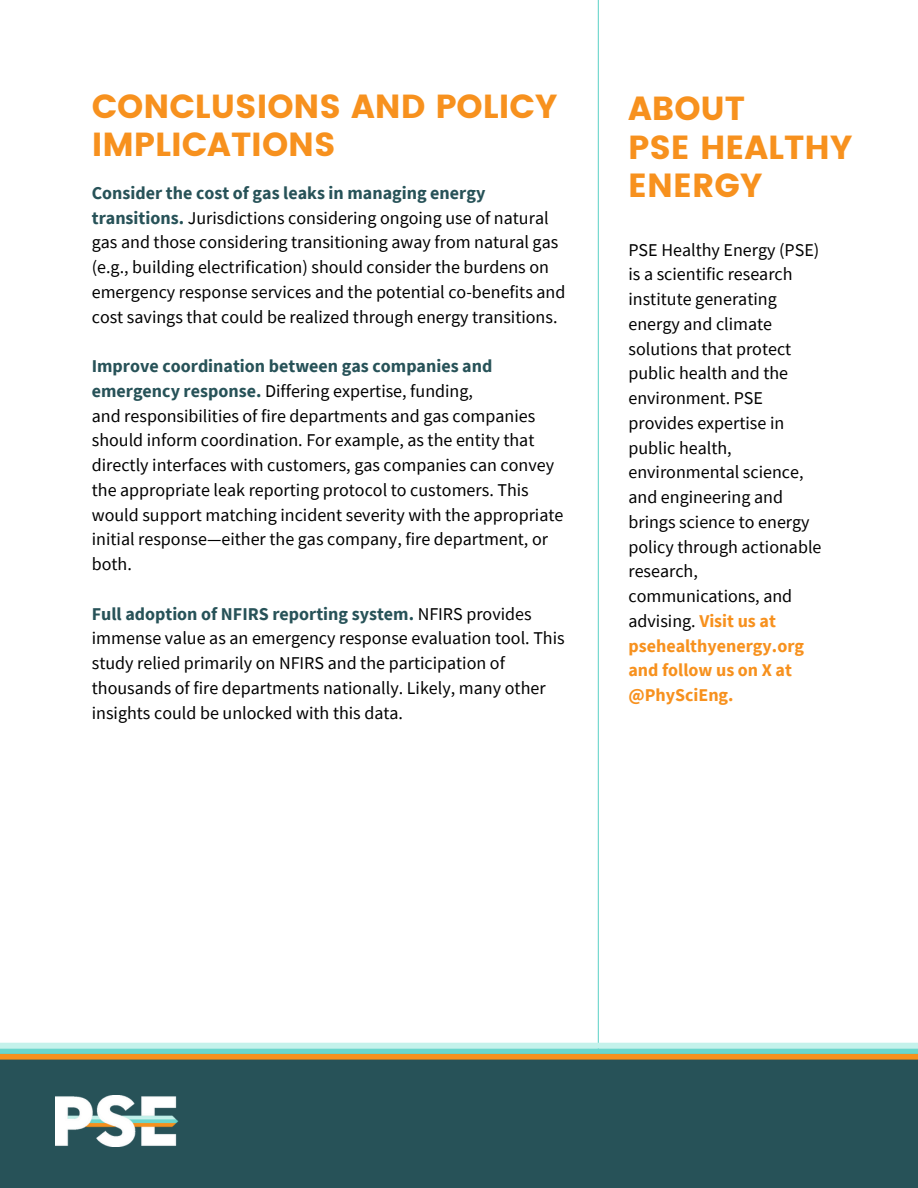
<style>
.page{position:relative;width:918px;height:1188px;background:#fff}
.page>*{position:absolute;margin:0;border:0;box-sizing:border-box;transform-origin:0 0}
.t1{font:33.3px/38.2px "Poppins";color:#f7911e}
.t2{font:18px/24.8px "Source Sans Pro";color:#000}
.t3{font:700 18px/24.8px "Source Sans Pro";color:#275258}
.s1{font-weight:700;color:#275258}
.s2{font-weight:400;color:#000}
.s3{font-weight:700;color:#f7911e}
</style>
<div class="page">
<hr style="left:598px;top:0;width:1px;height:1187px;background:#6bd6cc">
<div style="left:0;top:1054px;width:918px;height:134px;background:#275258"></div>
<div style="left:0;top:1048px;width:918px;height:6px;background:#6bd6cc"></div>
<div style="left:0;top:1043px;width:918px;height:5px;background:#c4f2eb"></div>
<div style="left:0;top:1054px;width:918px;height:6px;background:#f7911e"></div>
<img style="left:55px;top:1096px;width:123px;height:51px">
<p class="t1" style="left:92px;top:88px;width:468px">CONCLUSIONS AND POLICY<br>IMPLICATIONS</p>
<h1 class="t2" style="left:92px;top:180px;width:475px"><span class="s1">Consider the cost of gas leaks in managing energy transitions.</span> Jurisdictions considering ongoing use of natural gas and those considering transitioning away from natural gas (e.g., building electrification) should consider the burdens on emergency response services and the potential co-benefits and cost savings that could be realized through energy transitions.</h1>
<h1 class="t3" style="left:92px;top:353px;width:402px">Improve coordination between gas companies and emergency response. <span class="s2">Differing expertise, funding,</span></h1>
<p class="t2" style="left:92px;top:403px;width:473px">and responsibilities of fire departments and gas companies should inform coordination. For example, as the entity that directly interfaces with customers, gas companies can convey the appropriate leak reporting protocol to customers. This would support matching incident severity with the appropriate initial response—either the gas company, fire department, or both.</p>
<p class="t2" style="left:92px;top:601px;width:474px"><span class="s1">Full adoption of NFIRS reporting system.</span> NFIRS provides immense value as an emergency response evaluation tool. This study relied primarily on NFIRS and the participation of thousands of fire departments nationally. Likely, many other insights could be unlocked with this data.</p>
<p class="t1" style="left:628px;top:90px;width:226px">ABOUT<br>PSE HEALTHY<br>ENERGY</p>
<p class="t2" style="left:628px;top:237px;width:195px">PSE Healthy Energy (PSE) is a scientific research institute generating energy and climate solutions that protect public health and the environment. PSE provides expertise in public health, environmental science, and engineering and brings science to energy policy through actionable research, communications, and advising. <span class="s3">Visit us at psehealthyenergy.org and follow us on X at @PhySciEng.</span></p>
</div>
